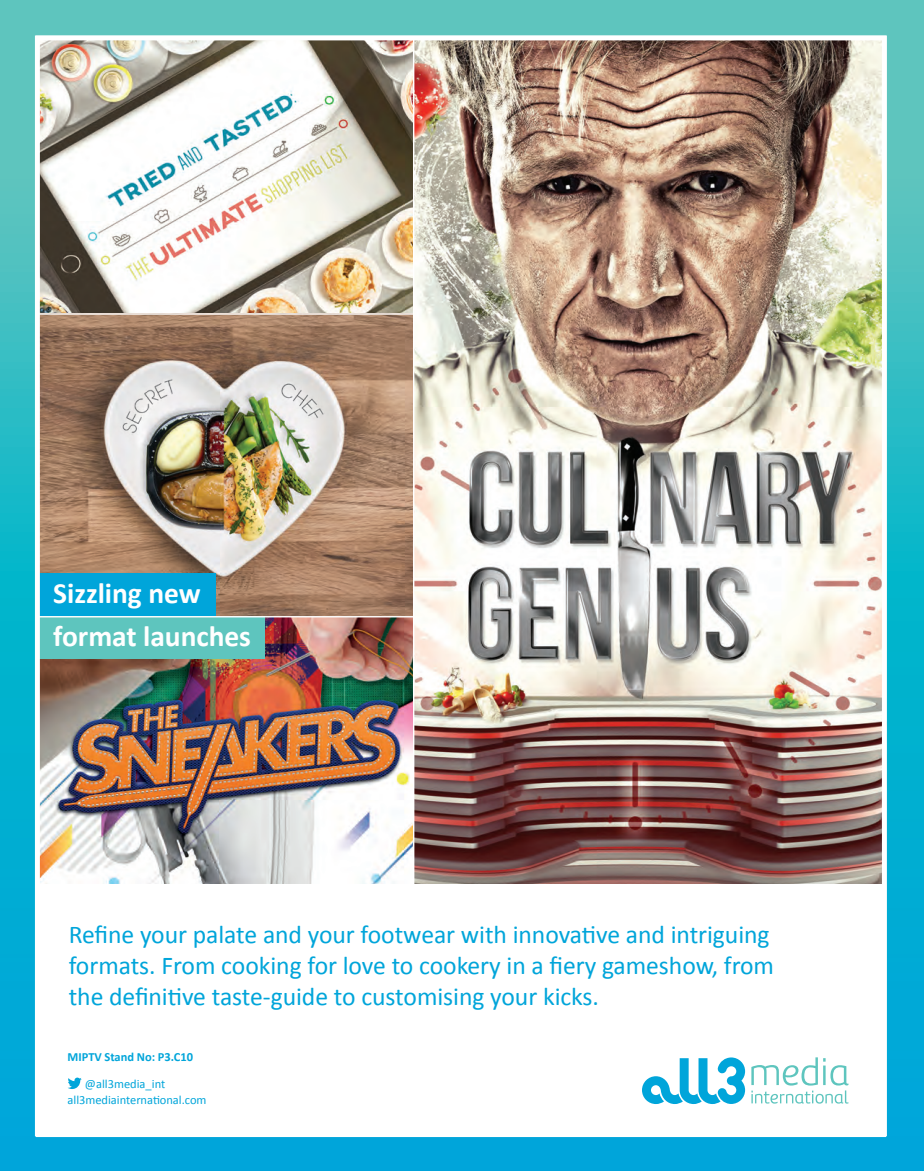
<style>
.page{position:relative;width:924px;height:1171px;background:#fff}
.page>*{position:absolute;margin:0;border:0;box-sizing:border-box;transform-origin:0 0}
.t1{font:700 29.4px/42.8px "Calibri";color:#fff}
.t2{font:25.65px/30.8px "Calibri";color:#00a5da}
.t3{font:12.45px/15.6px "Calibri";color:#00a5da}
.t4{font:700 12.45px "Calibri";color:#00a5da}
</style>
<div class="page">
<img style="left:0;top:0;width:923px;height:1170px">
<div style="left:35px;top:35px;width:851px;height:1101px;border:5px solid #fff"></div>
<hr style="left:413px;top:38px;width:1px;height:886px;background:#fff">
<hr style="left:38px;top:313px;width:375px;height:2px;background:#fff">
<hr style="left:37px;top:616px;width:376px;height:1px;background:#fff">
<p class="t1" style="left:53px;top:572px;width:199px">Sizzling new format launches</p>
<p class="t2" style="left:69px;top:919px;width:706px">Refine your palate and your footwear with innovative and intriguing formats. From cooking for love to cookery in a fiery gameshow, from the definitive taste-guide to customising your kicks.</p>
<p class="t4" style="left:68px;top:1048px;width:127px">MIPTV Stand No: P3.C10</p>
<p class="t3" style="left:68px;top:1076px;width:140px;text-indent:17px">@all3media_int all3mediainternational.com</p>
</div>
